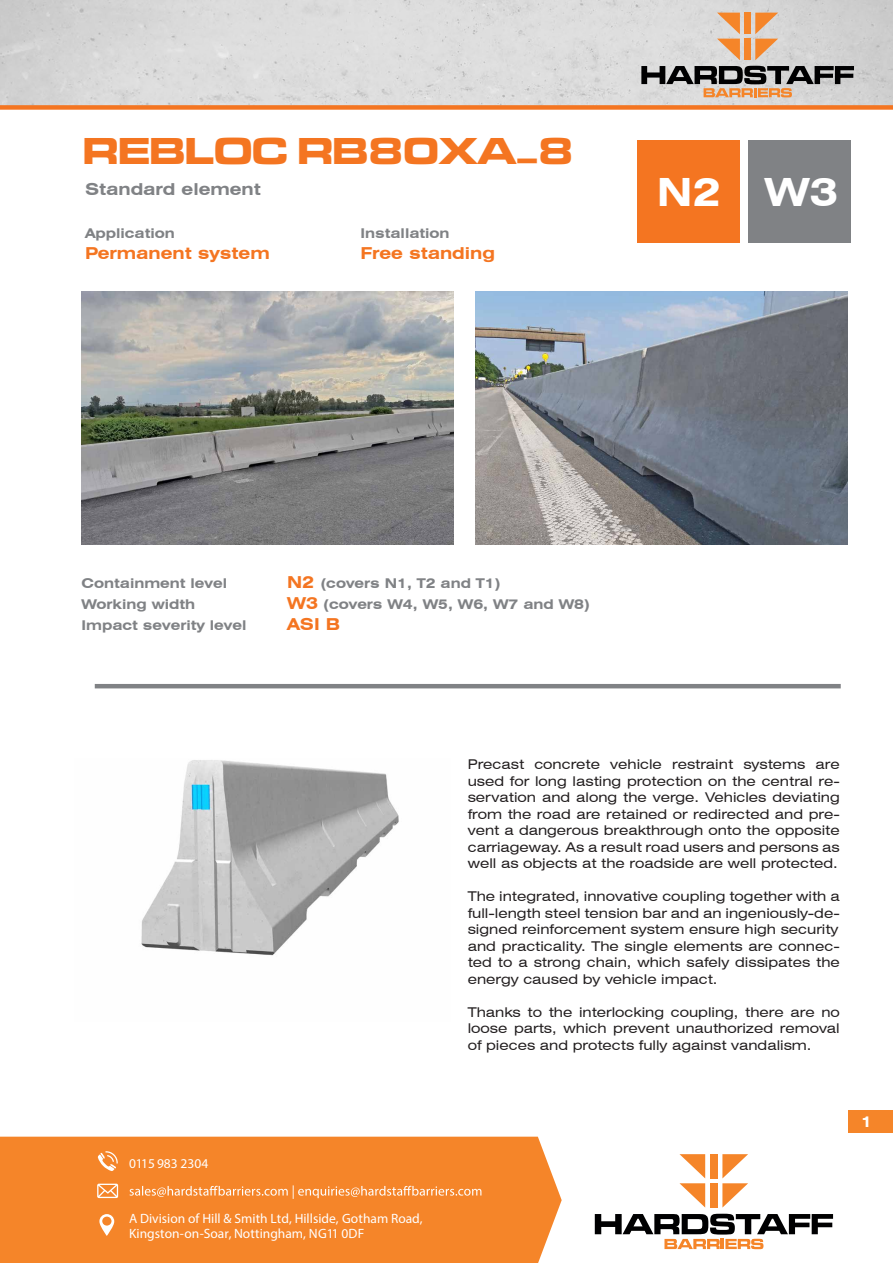
<style>
.page{position:relative;width:893px;height:1263px;background:#fff}
.page>*{position:absolute;margin:0;border:0;box-sizing:border-box;transform-origin:0 0}
.t1{font:39px "Microgramma D Bold Exte";color:#f47521}
.t2{font:700 expanded 39px "Swiss 721 BT";color:#fff}
.t3{font:700 expanded 16.5px "Swiss 721 BT";color:#f47521}
.t4{font:700 expanded 16.5px "Swiss 721 BT";color:#808285}
.t5{font:700 expanded 15px "Swiss 721 BT";color:#fff}
.t6{font:expanded 13.5px/16.5px "Swiss 721 BT";color:#231f20;text-align:justify}
.t7{font:700 expanded 13.5px "Swiss 721 BT";color:#808285}
.t8{font:13.5px/15px "Myriad Pro";color:#fff}
.s1{font-size:16.5px;color:#f47521}
</style>
<div class="page">
<img style="left:82px;top:291px;width:372px;height:254px">
<img style="left:0;top:0;width:893px;height:105px">
<div style="left:0;top:105px;width:893px;height:5px;background:#f47521"></div>
<img style="left:475px;top:291px;width:372px;height:254px">
<div style="left:638px;top:140px;width:102px;height:102px;background:#f47521"></div>
<div style="left:748px;top:140px;width:102px;height:102px;background:#808285"></div>
<img style="left:141px;top:760px;width:258px;height:196px">
<svg style="left:641px;top:66px;width:213px;height:31px"></svg>
<svg style="left:717px;top:13px;width:23px;height:47px"></svg>
<svg style="left:755px;top:13px;width:23px;height:47px"></svg>
<div style="left:744px;top:13px;width:7px;height:21px;background:#f58529"></div>
<div style="left:744px;top:38px;width:7px;height:22px;background:#f58529"></div>
<div style="left:848px;top:1110px;width:45px;height:22px;background:#f58529"></div>
<div style="left:0;top:1137px;width:562px;height:126px;background:#f58529"></div>
<svg style="left:130px;top:1185px;width:351px;height:14px"></svg>
<svg style="left:97px;top:1184px;width:21px;height:14px"></svg>
<svg style="left:99px;top:1214px;width:15px;height:22px"></svg>
<svg style="left:98px;top:1151px;width:20px;height:20px"></svg>
<svg style="left:595px;top:1214px;width:238px;height:35px"></svg>
<svg style="left:679px;top:1154px;width:26px;height:53px"></svg>
<svg style="left:722px;top:1154px;width:26px;height:53px"></svg>
<div style="left:710px;top:1154px;width:7px;height:24px;background:#f58529"></div>
<div style="left:710px;top:1183px;width:7px;height:24px;background:#f58529"></div>
<hr style="left:95px;top:684px;width:746px;height:4px;background:#808285">
<p class="t1" style="left:83px;top:125px;width:492px">REBLOC RB80XA_8</p>
<p class="t4" style="left:85px;top:179px;width:177px">Standard element</p>
<p class="t7" style="left:85px;top:225px;width:91px">Application</p>
<p class="t3" style="left:85px;top:244px;width:186px">Permanent system</p>
<p class="t7" style="left:361px;top:225px;width:90px">Installation</p>
<p class="t3" style="left:361px;top:244px;width:136px">Free standing</p>
<p class="t2" style="left:657px;top:169px;width:66px">N2</p>
<p class="t2" style="left:765px;top:169px;width:75px">W3</p>
<p class="t7" style="left:82px;top:575px;width:147px">Containment level</p>
<p class="t7" style="left:287px;top:575px;width:215px"><span class="s1">N2</span> (covers N1, T2 and T1)</p>
<p class="t7" style="left:82px;top:596px;width:115px">Working width</p>
<p class="t7" style="left:287px;top:596px;width:304px"><span class="s1">W3</span> (covers W4, W5, W6, W7 and W8)</p>
<p class="t7" style="left:82px;top:617px;width:166px">Impact severity level</p>
<p class="t3" style="left:287px;top:614px;width:54px">ASI B</p>
<p class="t8" style="left:129px;top:1155px;width:81px">0115 983 2304</p>
<p class="t8" style="left:129px;top:1211px;width:295px">A Division of Hill &amp; Smith Ltd, Hillside, Gotham Road,<br>Kingston-on-Soar, Nottingham, NG11 0DF</p>
<p class="t6" style="left:468px;top:756px;width:374px">Precast concrete vehicle restraint systems are used for long lasting protection on the central re&shy;servation and along the verge. Vehicles deviating from the road are retained or redirected and pre&shy;vent a dangerous breakthrough onto the opposite carriageway. As a result road users and persons as well as objects at the roadside are well protected.</p>
<p class="t6" style="left:468px;top:888px;width:374px">The integrated, innovative coupling together with a</p>
<p class="t6" style="left:468px;top:905px;width:374px">full-length steel tension bar and an ingeniously-de&shy;signed reinforcement system ensure high security</p>
<p class="t6" style="left:468px;top:938px;width:374px">and practicality. The single elements are connec&shy;ted to a strong chain, which safely dissipates the energy caused by vehicle impact.</p>
<p class="t6" style="left:468px;top:1004px;width:374px">Thanks to the interlocking coupling, there are no loose parts, which prevent unauthorized removal of pieces and protects fully against vandalism.</p>
<p class="t5" style="left:861px;top:1112px;width:12px">1</p>
</div>
